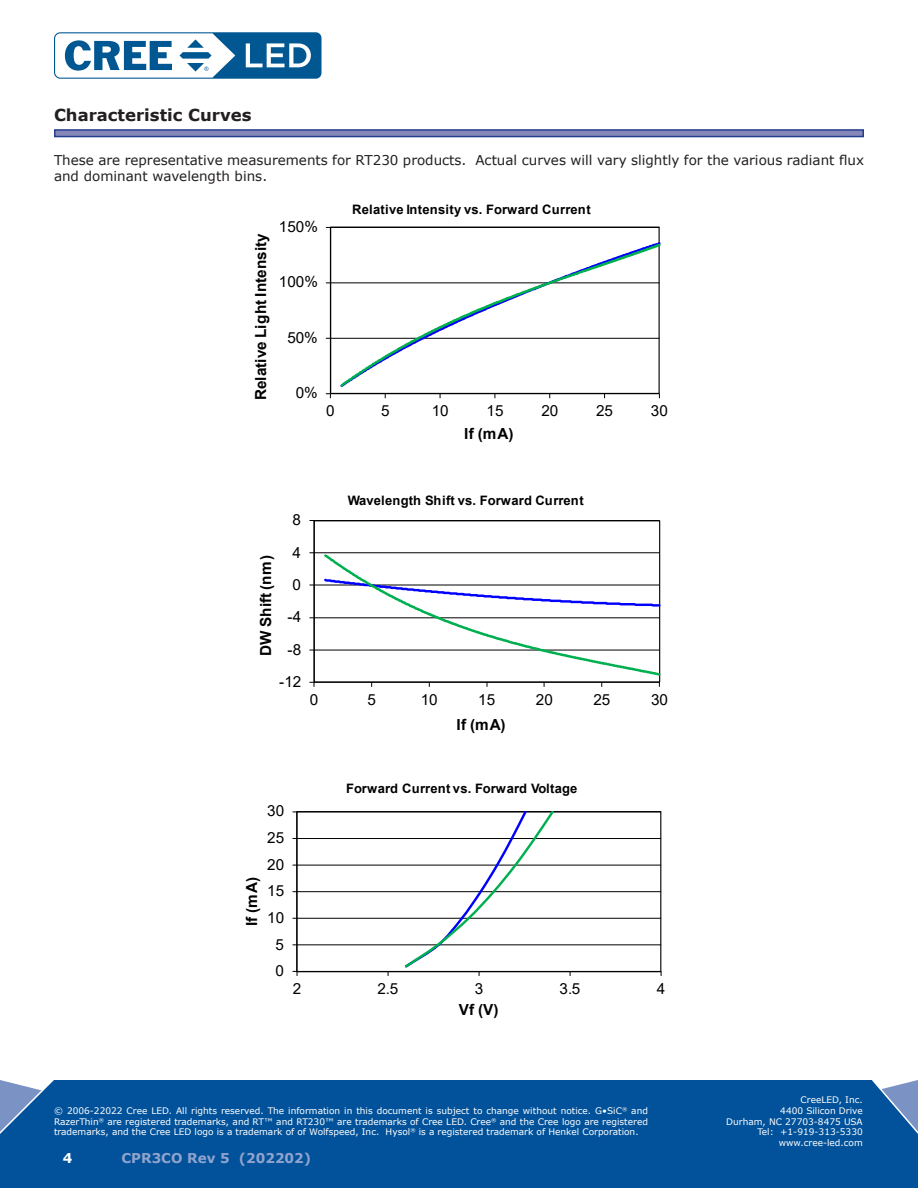
<style>
.page{position:relative;width:918px;height:1188px;background:#fff}
.page>*{position:absolute;margin:0;border:0;box-sizing:border-box;transform-origin:0 0}
.t1{font:700 16.5px "Verdana";color:#231f20}
.t2{font:15.3px "Arial";color:#000}
.t3{font:700 15.3px "Arial";letter-spacing:.02em;color:#000}
.t4{font:13.5px/16.2px "Verdana";color:#231f20}
.t5{font:700 13.5px "Verdana";color:#90a3ce}
.t6{font:700 13.5px "Verdana";color:#fff}
.t7{font:700 13.05px "Arial";letter-spacing:.01em;color:#000}
.t8{font:9px/10.8px "Verdana";color:#fff;text-align:right}
</style>
<div class="page">
<svg style="left:54px;top:32px;width:268px;height:47px"></svg>
<div style="left:0;top:1080px;width:918px;height:108px;background:#01529a"></div>
<svg style="left:54px;top:129px;width:810px;height:8px;background:#6771ac"></svg>
<svg style="left:325px;top:226px;width:336px;height:173px"></svg>
<svg style="left:309px;top:520px;width:352px;height:167px"></svg>
<svg style="left:292px;top:811px;width:370px;height:165px"></svg>
<p class="t1" style="left:54px;top:103px;width:199px">Characteristic Curves</p>
<p class="t4" style="left:54px;top:152px;width:812px">These are representative measurements for RT230 products. Actual curves will vary slightly for the various radiant flux and dominant wavelength bins.</p>
<p class="t3" style="left:250px;top:400px;width:168px;rotate:-90deg">Relative Light Intensity</p>
<p class="t2" style="left:279px;top:216px;width:41px">150%</p>
<p class="t2" style="left:279px;top:271px;width:41px">100%</p>
<p class="t2" style="left:287px;top:327px;width:32px">50%</p>
<p class="t7" style="left:352px;top:200px;width:240px">Relative Intensity vs. Forward Current</p>
<p class="t2" style="left:296px;top:382px;width:24px">0%</p>
<p class="t2" style="left:326px;top:400px;width:10px">0</p>
<p class="t2" style="left:381px;top:400px;width:10px">5</p>
<p class="t2" style="left:432px;top:400px;width:18px">10</p>
<p class="t2" style="left:487px;top:400px;width:18px">15</p>
<p class="t2" style="left:541px;top:400px;width:18px">20</p>
<p class="t2" style="left:596px;top:400px;width:18px">25</p>
<p class="t2" style="left:651px;top:400px;width:18px">30</p>
<p class="t3" style="left:464px;top:422px;width:51px">If (mA)</p>
<p class="t3" style="left:255px;top:656px;width:103px;rotate:-90deg">DW Shift (nm)</p>
<p class="t2" style="left:293px;top:509px;width:10px">8</p>
<p class="t2" style="left:293px;top:542px;width:10px">4</p>
<p class="t2" style="left:293px;top:574px;width:10px">0</p>
<p class="t2" style="left:288px;top:606px;width:15px">-4</p>
<p class="t2" style="left:288px;top:639px;width:15px">-8</p>
<p class="t2" style="left:279px;top:671px;width:24px">-12</p>
<p class="t7" style="left:348px;top:491px;width:238px">Wavelength Shift vs. Forward Current</p>
<p class="t2" style="left:310px;top:689px;width:10px">0</p>
<p class="t2" style="left:367px;top:689px;width:10px">5</p>
<p class="t2" style="left:421px;top:689px;width:18px">10</p>
<p class="t2" style="left:478px;top:689px;width:18px">15</p>
<p class="t2" style="left:536px;top:689px;width:18px">20</p>
<p class="t2" style="left:593px;top:689px;width:18px">25</p>
<p class="t2" style="left:651px;top:689px;width:18px">30</p>
<p class="t3" style="left:456px;top:713px;width:51px">If (mA)</p>
<p class="t2" style="left:267px;top:800px;width:18px">30</p>
<p class="t2" style="left:267px;top:827px;width:18px">25</p>
<p class="t2" style="left:267px;top:854px;width:18px">20</p>
<p class="t3" style="left:241px;top:926px;width:51px;rotate:-90deg">If (mA)</p>
<p class="t2" style="left:267px;top:880px;width:18px">15</p>
<p class="t2" style="left:267px;top:907px;width:18px">10</p>
<p class="t2" style="left:276px;top:934px;width:10px">5</p>
<p class="t2" style="left:276px;top:960px;width:10px">0</p>
<p class="t7" style="left:346px;top:779px;width:233px">Forward Current vs. Forward Voltage</p>
<p class="t2" style="left:293px;top:978px;width:10px">2</p>
<p class="t2" style="left:378px;top:978px;width:22px">2.5</p>
<p class="t2" style="left:475px;top:978px;width:10px">3</p>
<p class="t2" style="left:560px;top:978px;width:22px">3.5</p>
<p class="t2" style="left:657px;top:978px;width:10px">4</p>
<p class="t3" style="left:459px;top:999px;width:41px">Vf (V)</p>
<p class="t8" style="left:54px;top:1105px;width:596px;text-align:justify">© 2006-22022 Cree LED. All rights reserved. The information in this document is subject to change without notice. G•SiC<sup>®</sup> and RazerThin<sup>®</sup> are registered trademarks, and RT™ and RT230™ are trademarks of Cree LED. Cree<sup>®</sup> and the Cree logo are registered trademarks, and the Cree LED logo is a trademark of of Wolfspeed, Inc. Hysol<sup>®</sup> is a registered trademark of Henkel Corporation.</p>
<h3 class="t5" style="left:122px;top:1148px;width:191px">CPR3CO Rev 5 (202202)</h3>
<h3 class="t6" style="left:63px;top:1148px;width:11px">4</h3>
<p class="t8" style="left:726px;top:1094px;width:138px">CreeLED, Inc.<br>4400 Silicon Drive<br>Durham, NC 27703-8475 USA<br>Tel: +1-919-313-5330 www.cree-led.com</p>
<p class="t8" style="left:728px;top:1094px;width:138px">Cree, Inc.<br>4600 Silicon Drive<br>Durham, NC 27703-8475 USA<br>Tel: +1.919.313.5300<br>Fax: +1.919.313.5778</p>
</div>
